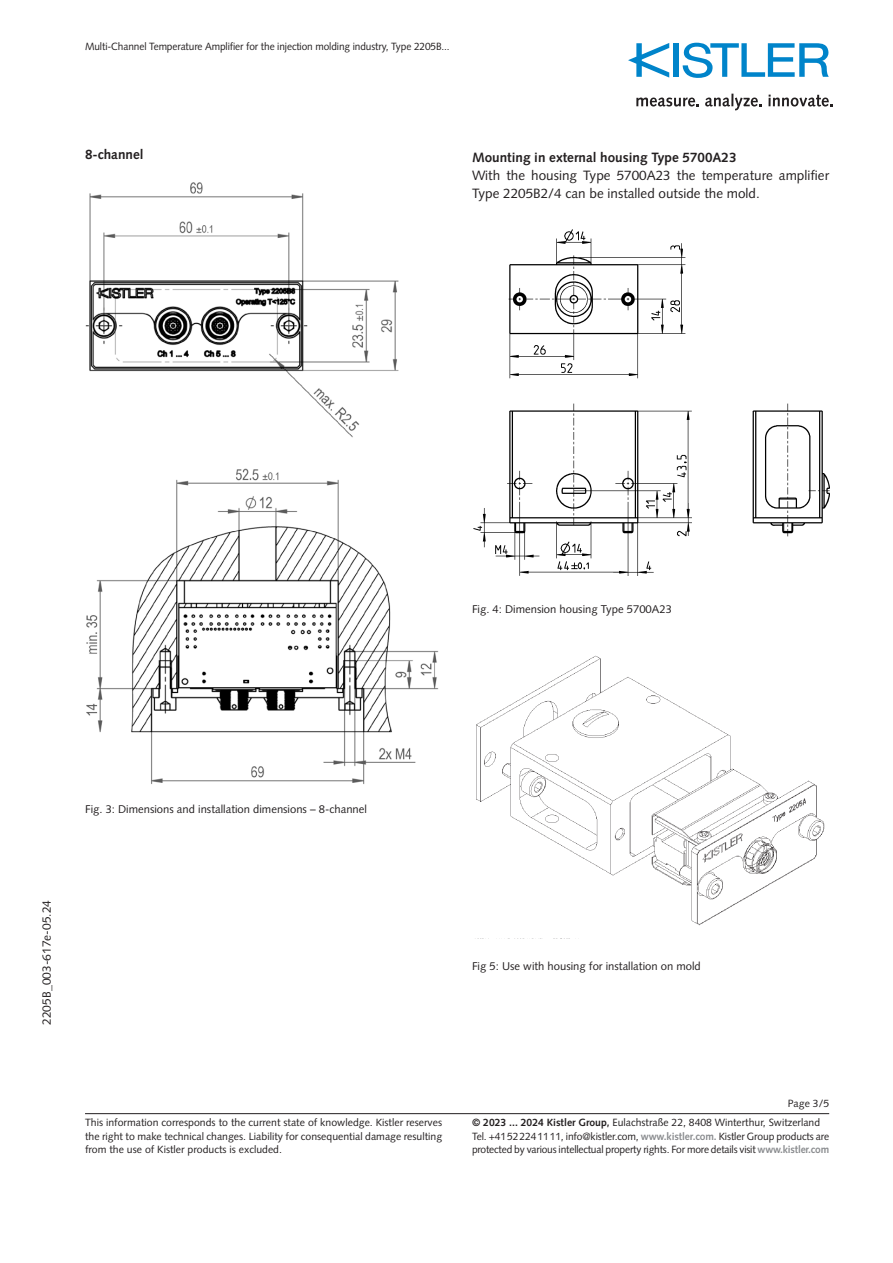
<style>
.page{position:relative;width:893px;height:1263px;background:#fff}
.page>*{position:absolute;margin:0;border:0;box-sizing:border-box;transform-origin:0 0}
._0_00_Body{font:13.5px/18px "Syntax LT Std";color:#231f20}
._2_00_U-Titel{font:700 13.5px "Syntax LT Std";color:#231f20}
._0_00_Body-2{font:700 13.5px "Syntax LT Std";color:#231f20}
.t1{font:12px "Syntax LT Std";color:#231f20}
._4_00_Legende{font:11.25px "Syntax LT Std";color:#231f20}
.t2{font:10.5px/13.5px "Syntax LT Std";letter-spacing:-.01em;color:#231f20}
.t3{font:10.5px "Syntax LT Std";letter-spacing:-.01em;color:#231f20;scale:.96 1}
.s1{font-weight:700}
.s2{font-weight:700;color:#8a8c8f}
</style>
<div class="page">
<hr style="left:85px;top:1113px;width:744px;height:1px;background:#231f20">
<div style="left:673px;top:43px;width:6px;height:34px;background:#0084ca"></div>
<svg style="left:683px;top:43px;width:146px;height:35px"></svg>
<svg style="left:628px;top:43px;width:41px;height:35px"></svg>
<svg style="left:636px;top:98px;width:63px;height:9px"></svg>
<svg style="left:705px;top:94px;width:57px;height:16px"></svg>
<svg style="left:768px;top:95px;width:65px;height:12px"></svg>
<img style="left:474px;top:229px;width:355px;height:346px">
<img style="left:476px;top:655px;width:349px;height:271px">
<img style="left:85px;top:182px;width:314px;height:256px">
<img style="left:86px;top:468px;width:353px;height:316px">
<p class="t3" style="left:85px;top:41px;width:381px">Multi-Channel Temperature Amplifier for the injection molding industry, Type 2205B...</p>
<p class="_0_00_Body-2" style="left:85px;top:147px;width:60px">8-channel</p>
<p class="_2_00_U-Titel" style="left:472px;top:150px;width:266px">Mounting in external housing Type 5700A23</p>
<p class="_0_00_Body" style="left:472px;top:166px;width:359px">With the housing Type 5700A23 the temperature amplifier<br>Type 2205B2/4 can be installed outside the mold.</p>
<p class="_4_00_Legende" style="left:472px;top:602px;width:201px">Fig. 4: Dimension housing Type 5700A23</p>
<p class="_4_00_Legende" style="left:85px;top:803px;width:283px">Fig. 3: Dimensions and installation dimensions – 8-channel</p>
<p class="t1" style="left:39px;top:1025px;width:126px;rotate:-90deg">2205B_003-617e-05.24</p>
<p class="_4_00_Legende" style="left:472px;top:959px;width:230px">Fig 5: Use with housing for installation on mold</p>
<p class="t2" style="left:85px;top:1116px;width:359px;text-align:justify">This information corresponds to the current state of knowledge. Kistler reserves the right to make technical changes. Liability for consequential damage resulting from the use of Kistler products is excluded.</p>
<p class="t2" style="left:788px;top:1097px;width:43px">Page 3/5</p>
<p class="t2" style="left:472px;top:1116px;width:359px"><span class="s1">© 2023 ... 2024 Kistler Group,</span> Eulachstraße 22, 8408 Winterthur, Switzerland<br>Tel. +41 52 224 11 11, info@kistler.com, <span class="s2">www.kistler.com.</span> Kistler Group products are protected by various intellectual property rights. For more details visit <span class="s2">www.kistler.com</span></p>
</div>
